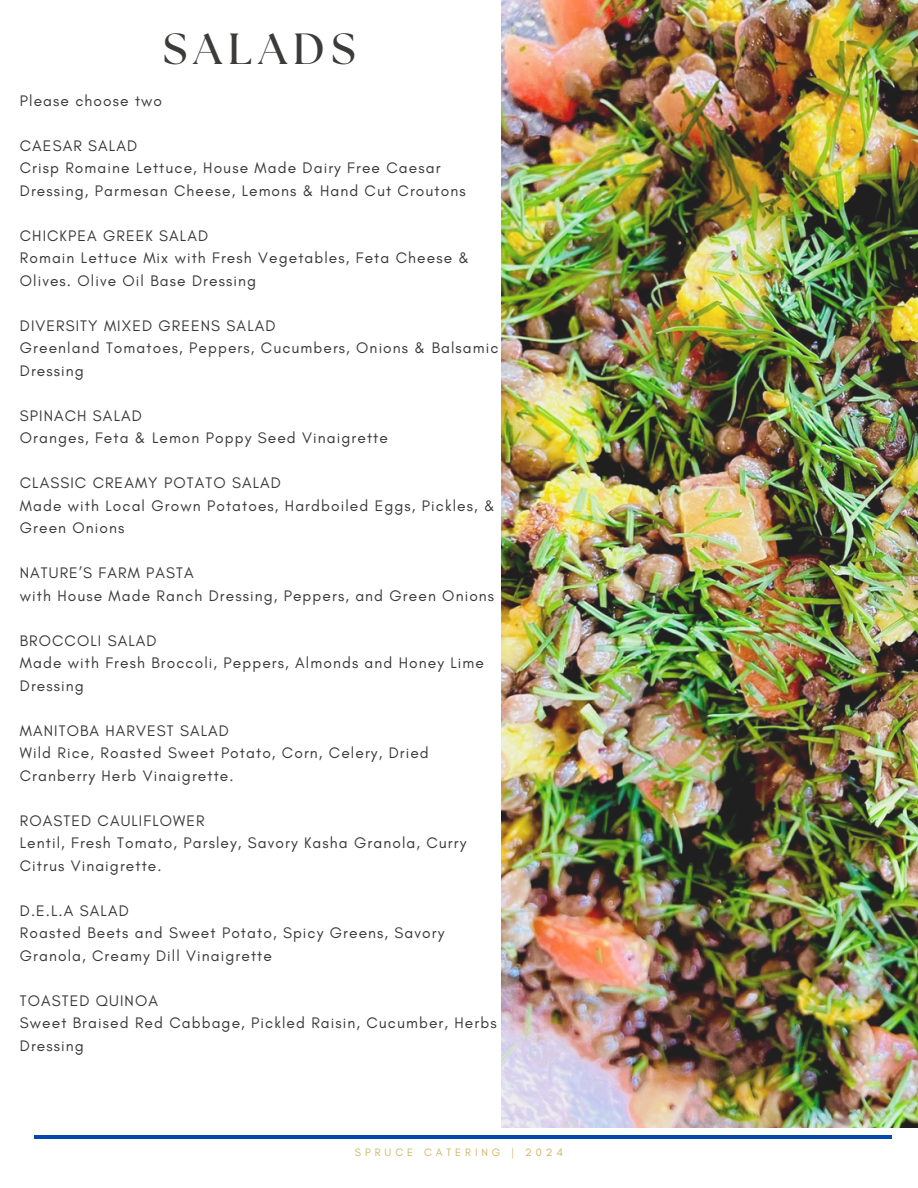
<style>
.page{position:relative;width:918px;height:1188px;background:#fff}
.page>*{position:absolute;margin:0;border:0;box-sizing:border-box;transform-origin:0 0}
.t1{font:700 43.5px "The Seasons";letter-spacing:.15em;color:#3d3b3a}
.t2{font:15.6px/22.5px "Glacial Indifference";letter-spacing:.07em;color:#373737}
.t3{font:10.95px "Glacial Indifference";letter-spacing:.36em;color:#d0b264}
</style>
<div class="page">
<hr style="left:35px;top:1136px;width:857px;height:3px;background:#004aad">
<img style="left:501px;top:0;width:417px;height:1127px">
<p class="t1" style="left:163px;top:29px;width:194px">SALADS</p>
<p class="t2" style="left:20px;top:89px;width:144px">Please choose two</p>
<p class="t2" style="left:20px;top:134px;width:447px">CAESAR SALAD<br>Crisp Romaine Lettuce, House Made Dairy Free Caesar<br>Dressing, Parmesan Cheese, Lemons &amp; Hand Cut Croutons</p>
<p class="t2" style="left:20px;top:224px;width:451px">CHICKPEA GREEK SALAD<br>Romain Lettuce Mix with Fresh Vegetables, Feta Cheese &amp;<br>Olives. Olive Oil Base Dressing</p>
<p class="t2" style="left:20px;top:314px;width:480px">DIVERSITY MIXED GREENS SALAD<br>Greenland Tomatoes, Peppers, Cucumbers, Onions &amp; Balsamic<br>Dressing</p>
<p class="t2" style="left:20px;top:404px;width:370px">SPINACH SALAD<br>Oranges, Feta &amp; Lemon Poppy Seed Vinaigrette</p>
<p class="t2" style="left:20px;top:471px;width:476px">CLASSIC CREAMY POTATO SALAD<br>Made with Local Grown Potatoes, Hardboiled Eggs, Pickles, &amp;<br>Green Onions</p>
<p class="t2" style="left:20px;top:561px;width:476px">NATURE’S FARM PASTA<br>with House Made Ranch Dressing, Peppers, and Green Onions</p>
<p class="t2" style="left:20px;top:629px;width:466px">BROCCOLI SALAD<br>Made with Fresh Broccoli, Peppers, Almonds and Honey Lime<br>Dressing</p>
<p class="t2" style="left:20px;top:719px;width:411px">MANITOBA HARVEST SALAD<br>Wild Rice, Roasted Sweet Potato, Corn, Celery, Dried<br>Cranberry Herb Vinaigrette.</p>
<p class="t2" style="left:20px;top:809px;width:448px">ROASTED CAULIFLOWER<br>Lentil, Fresh Tomato, Parsley, Savory Kasha Granola, Curry<br>Citrus Vinaigrette.</p>
<p class="t2" style="left:20px;top:899px;width:426px">D.E.L.A SALAD<br>Roasted Beets and Sweet Potato, Spicy Greens, Savory<br>Granola, Creamy Dill Vinaigrette</p>
<p class="t2" style="left:20px;top:989px;width:478px">TOASTED QUINOA<br>Sweet Braised Red Cabbage, Pickled Raisin, Cucumber, Herbs<br>Dressing</p>
<h1 class="t3" style="left:355px;top:1145px;width:210px">SPRUCE CATERING | 2024</h1>
</div>
